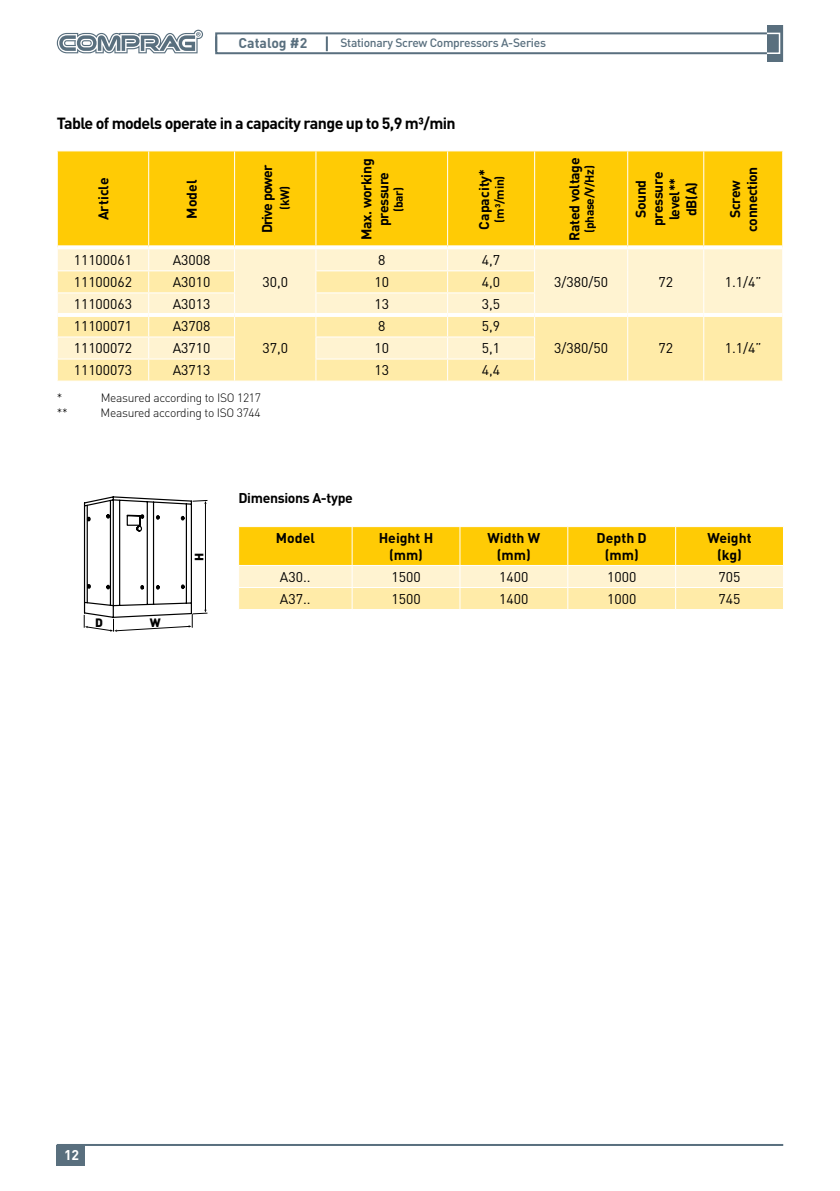
<style>
.page{position:relative;width:840px;height:1191px;background:#fff}
.page>*{position:absolute;margin:0;border:0;box-sizing:border-box;transform-origin:0 0}
.t1{font:700 16px "DIN Pro";letter-spacing:-.04em;color:#000}
.t2{font:14px "DIN Pro";color:#000}
.t3{font:700 14px/16.8px "DIN Pro";letter-spacing:-.025em;color:#000;text-align:center}
.t4{font:700 14px/16.8px "DIN Pro";color:#000;text-align:center}
.t5{font:700 14px "DIN Pro";letter-spacing:-.06em;color:#000}
.t6{font:700 14px "DIN Pro";color:#596f7e}
.t7{font:700 14px "DIN Pro";color:#fff}
.t8{font:300 12px "DIN Pro";letter-spacing:-.025em;color:#000}
.t9{font:500 12px "DIN Pro";letter-spacing:-.025em;color:#596f7e}
.t10{font:700 12px "DIN Pro";letter-spacing:-.025em;color:#000}
.t11{font:900 12px "DIN Pro";color:#000}
</style>
<div class="page">
<hr style="left:57px;top:1144px;width:725px;height:2px;background:#596f7e">
<div style="left:57px;top:1145px;width:28px;height:20px;background:#596f7e"></div>
<svg style="left:766px;top:25px;width:17px;height:37px"></svg>
<div style="left:215px;top:32px;width:552px;height:22px;border:2px solid #596f7e"></div>
<hr style="left:782px;top:25px;width:2px;height:37px;background:#fff">
<svg style="left:325px;top:36px;width:2px;height:15px"></svg>
<svg style="left:215px;top:36px;width:2px;height:15px"></svg>
<svg style="left:57px;top:30px;width:146px;height:23px"></svg>
<svg style="left:84px;top:496px;width:123px;height:136px"></svg>
<svg style="left:238px;top:526px;width:545px;height:83px"></svg>
<hr style="left:238px;top:587px;width:114px;height:1px;background:#fff">
<hr style="left:352px;top:587px;width:107px;height:1px;background:#fff">
<hr style="left:459px;top:587px;width:108px;height:1px;background:#fff">
<hr style="left:567px;top:587px;width:108px;height:1px;background:#fff">
<hr style="left:675px;top:587px;width:108px;height:1px;background:#fff">
<div style="left:58px;top:151px;width:723px;height:94px;background:#ffcb05"></div>
<div style="left:58px;top:249px;width:723px;height:22px;background:#fff3d1"></div>
<svg style="left:58px;top:271px;width:723px;height:109px;fill:#ffeba8"></svg>
<hr style="left:149px;top:336px;width:85px;height:1px;background:#fff">
<hr style="left:149px;top:358px;width:85px;height:1px;background:#fff">
<hr style="left:57px;top:292px;width:92px;height:1px;background:#fff">
<hr style="left:149px;top:292px;width:86px;height:1px;background:#fff">
<hr style="left:315px;top:292px;width:132px;height:1px;background:#fff">
<hr style="left:447px;top:292px;width:88px;height:1px;background:#fff">
<hr style="left:57px;top:270px;width:92px;height:1px;background:#fff">
<hr style="left:149px;top:270px;width:86px;height:1px;background:#fff">
<hr style="left:315px;top:270px;width:132px;height:1px;background:#fff">
<hr style="left:447px;top:270px;width:88px;height:1px;background:#fff">
<hr style="left:315px;top:336px;width:132px;height:1px;background:#fff">
<hr style="left:315px;top:358px;width:132px;height:1px;background:#fff">
<hr style="left:447px;top:336px;width:88px;height:1px;background:#fff">
<hr style="left:447px;top:358px;width:88px;height:1px;background:#fff">
<hr style="left:57px;top:336px;width:92px;height:1px;background:#fff">
<hr style="left:57px;top:358px;width:92px;height:1px;background:#fff">
<hr style="left:148px;top:151px;width:1px;height:94px;background:#fff">
<hr style="left:234px;top:151px;width:1px;height:94px;background:#fff">
<hr style="left:315px;top:151px;width:1px;height:94px;background:#fff">
<hr style="left:447px;top:151px;width:1px;height:94px;background:#fff">
<hr style="left:534px;top:151px;width:1px;height:94px;background:#fff">
<hr style="left:627px;top:151px;width:1px;height:94px;background:#fff">
<hr style="left:702px;top:151px;width:1px;height:94px;background:#fff">
<svg style="left:234px;top:249px;width:1px;height:131px"></svg>
<svg style="left:781px;top:249px;width:1px;height:131px"></svg>
<svg style="left:57px;top:247px;width:1px;height:133px"></svg>
<svg style="left:148px;top:249px;width:1px;height:131px"></svg>
<svg style="left:315px;top:249px;width:1px;height:131px"></svg>
<svg style="left:447px;top:249px;width:1px;height:131px"></svg>
<svg style="left:534px;top:249px;width:1px;height:131px"></svg>
<svg style="left:627px;top:249px;width:1px;height:131px"></svg>
<svg style="left:702px;top:249px;width:1px;height:131px"></svg>
<hr style="left:58px;top:313px;width:91px;height:4px;background:#fff">
<hr style="left:149px;top:313px;width:85px;height:4px;background:#fff">
<hr style="left:234px;top:313px;width:82px;height:4px;background:#fff">
<hr style="left:316px;top:313px;width:131px;height:4px;background:#fff">
<hr style="left:447px;top:313px;width:87px;height:4px;background:#fff">
<hr style="left:534px;top:313px;width:93px;height:4px;background:#fff">
<hr style="left:627px;top:313px;width:76px;height:4px;background:#fff">
<hr style="left:703px;top:313px;width:78px;height:4px;background:#fff">
<svg style="left:58px;top:245px;width:91px;height:3px"></svg>
<svg style="left:149px;top:245px;width:85px;height:1px"></svg>
<svg style="left:234px;top:245px;width:82px;height:4px"></svg>
<svg style="left:316px;top:245px;width:131px;height:1px"></svg>
<svg style="left:447px;top:245px;width:87px;height:4px"></svg>
<svg style="left:534px;top:245px;width:93px;height:4px"></svg>
<svg style="left:627px;top:245px;width:76px;height:3px"></svg>
<svg style="left:703px;top:245px;width:78px;height:3px"></svg>
<p class="t6" style="left:238px;top:34px;width:70px">Catalog #2</p>
<p class="t9" style="left:340px;top:35px;width:207px">Stationary Screw Compressors A-Series</p>
<p class="t1" style="left:57px;top:112px;width:400px">Table of models operate in a capacity range up to 5,9 m³/min</p>
<p class="t4" style="left:94px;top:220px;width:44px;rotate:-90deg">Article</p>
<p class="t3" style="left:183px;top:219px;width:41px;rotate:-90deg">Model</p>
<p class="t5" style="left:258px;top:233px;width:70px;rotate:-90deg">Drive power</p>
<p class="t10" style="left:276px;top:210px;width:26px;rotate:-90deg">(kW)</p>
<p class="t3" style="left:357px;top:239px;width:82px;rotate:-90deg">Max. working pressure</p>
<p class="t10" style="left:390px;top:212px;width:27px;rotate:-90deg">(bar)</p>
<p class="t4" style="left:475px;top:229px;width:62px;rotate:-90deg">Capacity*</p>
<p class="t10" style="left:491px;top:222px;width:48px;rotate:-90deg">(m³/min)</p>
<p class="t2" style="left:74px;top:251px;width:60px">11100061</p>
<p class="t2" style="left:173px;top:251px;width:39px">A3008</p>
<p class="t2" style="left:378px;top:251px;width:9px">8</p>
<p class="t2" style="left:481px;top:251px;width:20px">4,7</p>
<p class="t3" style="left:565px;top:240px;width:84px;rotate:-90deg">Rated voltage</p>
<p class="t10" style="left:581px;top:233px;width:69px;rotate:-90deg">(phase/V/Hz)</p>
<p class="t3" style="left:631px;top:226px;width:56px;rotate:-90deg">Sound pressure level** dB(A)</p>
<p class="t3" style="left:725px;top:232px;width:67px;rotate:-90deg">Screw connection</p>
<p class="t2" style="left:74px;top:273px;width:60px">11100062</p>
<p class="t2" style="left:173px;top:273px;width:39px">A3010</p>
<p class="t2" style="left:374px;top:273px;width:16px">10</p>
<p class="t2" style="left:481px;top:273px;width:20px">4,0</p>
<p class="t2" style="left:554px;top:273px;width:55px">3/380/50</p>
<p class="t2" style="left:658px;top:273px;width:16px">72</p>
<p class="t2" style="left:724px;top:273px;width:38px">1.1/4”</p>
<p class="t2" style="left:74px;top:295px;width:60px">11100063</p>
<p class="t2" style="left:173px;top:295px;width:39px">A3013</p>
<p class="t2" style="left:374px;top:295px;width:16px">13</p>
<p class="t2" style="left:481px;top:295px;width:20px">3,5</p>
<p class="t2" style="left:74px;top:317px;width:60px">11100071</p>
<p class="t2" style="left:173px;top:317px;width:39px">A3708</p>
<p class="t2" style="left:262px;top:339px;width:27px">37,0</p>
<p class="t2" style="left:262px;top:273px;width:27px">30,0</p>
<p class="t2" style="left:378px;top:317px;width:9px">8</p>
<p class="t2" style="left:481px;top:317px;width:20px">5,9</p>
<p class="t2" style="left:74px;top:339px;width:60px">11100072</p>
<p class="t2" style="left:173px;top:339px;width:39px">A3710</p>
<p class="t2" style="left:374px;top:339px;width:16px">10</p>
<p class="t2" style="left:481px;top:339px;width:20px">5,1</p>
<p class="t2" style="left:554px;top:339px;width:55px">3/380/50</p>
<p class="t2" style="left:658px;top:339px;width:16px">72</p>
<p class="t2" style="left:724px;top:339px;width:38px">1.1/4”</p>
<p class="t2" style="left:74px;top:361px;width:60px">11100073</p>
<p class="t2" style="left:173px;top:361px;width:39px">A3713</p>
<p class="t2" style="left:374px;top:361px;width:16px">13</p>
<p class="t2" style="left:481px;top:361px;width:20px">4,4</p>
<p class="t8" style="left:57px;top:390px;width:7px">*</p>
<p class="t8" style="left:101px;top:390px;width:161px">Measured according to ISO 1217</p>
<p class="t8" style="left:57px;top:405px;width:12px">**</p>
<p class="t8" style="left:100px;top:405px;width:161px">Measured according to ISO 3744</p>
<p class="t11" style="left:95px;top:615px;width:9px">D</p>
<p class="t11" style="left:150px;top:615px;width:12px">W</p>
<p class="t11" style="left:191px;top:561px;width:10px;rotate:-90deg">H</p>
<p class="t3" style="left:238px;top:489px;width:116px">Dimensions A-type</p>
<p class="t3" style="left:276px;top:529px;width:41px">Model</p>
<p class="t4" style="left:378px;top:529px;width:56px">Height H (mm)</p>
<p class="t3" style="left:487px;top:529px;width:54px">Width W (mm)</p>
<p class="t3" style="left:596px;top:529px;width:52px">Depth D (mm)</p>
<p class="t4" style="left:707px;top:529px;width:46px">Weight (kg)</p>
<p class="t2" style="left:280px;top:568px;width:32px">А30..</p>
<p class="t2" style="left:391px;top:568px;width:31px">1500</p>
<p class="t2" style="left:499px;top:568px;width:31px">1400</p>
<p class="t2" style="left:606px;top:568px;width:31px">1000</p>
<p class="t2" style="left:718px;top:568px;width:23px">705</p>
<p class="t2" style="left:280px;top:590px;width:32px">А37..</p>
<p class="t2" style="left:391px;top:590px;width:31px">1500</p>
<p class="t2" style="left:499px;top:590px;width:31px">1400</p>
<p class="t2" style="left:606px;top:590px;width:31px">1000</p>
<p class="t2" style="left:718px;top:590px;width:23px">745</p>
<p class="t7" style="left:64px;top:1145px;width:16px">12</p>
</div>
